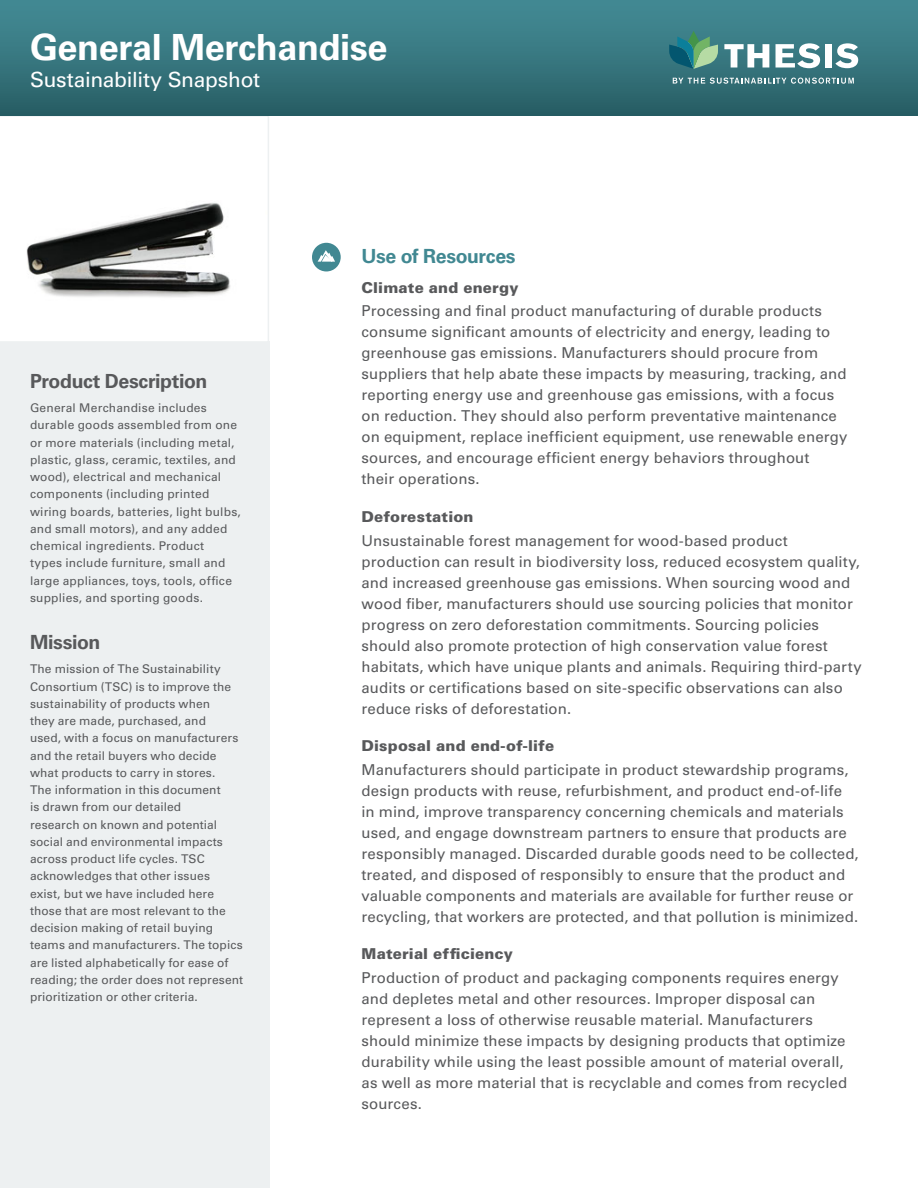
<style>
.page{position:relative;width:918px;height:1188px;background:#fff}
.page>*{position:absolute;margin:0;border:0;box-sizing:border-box;transform-origin:0 0}
.t1{font:700 36px "Univers LT Std";letter-spacing:-.01em;color:#fff}
.t2{font:21px "Univers LT Std";letter-spacing:-.015em;color:#fff}
.t3{font:700 19.5px "Univers LT Std";letter-spacing:-.02em;color:#58595b}
.t4{font:700 19.5px "Univers LT Std";letter-spacing:-.02em;color:#418892}
.t5{font:15px/21px "Univers LT Std";letter-spacing:.01em;color:#58595b}
.t6{font:900 15px "Univers LT Std";letter-spacing:.01em;color:#58595b}
.t7{font:12px/17.2px "Univers LT Std";letter-spacing:.01em;color:#58595b}
</style>
<div class="page">
<div style="left:0;top:342px;width:269px;height:846px;background:#edf0f1"></div>
<div style="left:312px;top:243px;width:29px;height:28px;background:#418892;border-radius:50%"></div>
<svg style="left:318px;top:250px;width:17px;height:12px"></svg>
<svg style="left:0;top:116px;width:269px;height:226px"></svg>
<div style="left:0;top:0;width:918px;height:116px;background:linear-gradient(to bottom,#458d97,#285f65)"></div>
<svg style="left:673px;top:78px;width:181px;height:6px"></svg>
<svg style="left:724px;top:44px;width:45px;height:24px"></svg>
<svg style="left:776px;top:43px;width:44px;height:25px"></svg>
<div style="left:825px;top:44px;width:6px;height:24px;background:#fff"></div>
<svg style="left:835px;top:43px;width:23px;height:25px"></svg>
<svg style="left:669px;top:31px;width:49px;height:38px;background:#478d82"></svg>
<h1 class="t1" style="left:30px;top:26px;width:359px">General Merchandise</h1>
<h2 class="t2" style="left:30px;top:67px;width:232px">Sustainability Snapshot</h2>
<h3 class="t3" style="left:30px;top:370px;width:179px">Product Description</h3>
<p class="t7" style="left:30px;top:399px;width:212px">General Merchandise includes durable goods assembled from one or more materials (including metal, plastic, glass, ceramic, textiles, and wood), electrical and mechanical components (including printed wiring boards, batteries, light bulbs, and small motors), and any added chemical ingredients. Product<br>types include furniture, small and large appliances, toys, tools, office supplies, and sporting goods.</p>
<h3 class="t3" style="left:30px;top:631px;width:72px">Mission</h3>
<p class="t7" style="left:30px;top:661px;width:215px">The mission of The Sustainability Consortium (TSC) is to improve the sustainability of products when<br>they are made, purchased, and<br>used, with a focus on manufacturers and the retail buyers who decide what products to carry in stores.<br>The information in this document<br>is drawn from our detailed<br>research on known and potential social and environmental impacts across product life cycles. TSC acknowledges that other issues exist, but we have included here those that are most relevant to the decision making of retail buying teams and manufacturers. The topics are listed alphabetically for ease of reading; the order does not represent prioritization or other criteria.</p>
<h3 class="t4" style="left:362px;top:244px;width:156px">Use of Resources</h3>
<p class="t6" style="left:362px;top:278px;width:159px">Climate and energy</p>
<p class="t5" style="left:362px;top:301px;width:488px">Processing and final product manufacturing of durable products consume significant amounts of electricity and energy, leading to greenhouse gas emissions. Manufacturers should procure from suppliers that help abate these impacts by measuring, tracking, and reporting energy use and greenhouse gas emissions, with a focus on reduction. They should also perform preventative maintenance on equipment, replace inefficient equipment, use renewable energy sources, and encourage efficient energy behaviors throughout<br>their operations.</p>
<p class="t6" style="left:362px;top:507px;width:114px">Deforestation</p>
<p class="t5" style="left:362px;top:530px;width:502px">Unsustainable forest management for wood-based product production can result in biodiversity loss, reduced ecosystem quality, and increased greenhouse gas emissions. When sourcing wood and wood fiber, manufacturers should use sourcing policies that monitor progress on zero deforestation commitments. Sourcing policies should also promote protection of high conservation value forest habitats, which have unique plants and animals. Requiring third-party audits or certifications based on site-specific observations can also reduce risks of deforestation.</p>
<p class="t6" style="left:362px;top:736px;width:194px">Disposal and end-of-life</p>
<p class="t5" style="left:362px;top:759px;width:499px">Manufacturers should participate in product stewardship programs, design products with reuse, refurbishment, and product end-of-life in mind, improve transparency concerning chemicals and materials used, and engage downstream partners to ensure that products are responsibly managed. Discarded durable goods need to be collected, treated, and disposed of responsibly to ensure that the product and valuable components and materials are available for further reuse or recycling, that workers are protected, and that pollution is minimized.</p>
<p class="t6" style="left:362px;top:945px;width:153px">Material efficiency</p>
<p class="t5" style="left:362px;top:967px;width:487px">Production of product and packaging components requires energy and depletes metal and other resources. Improper disposal can represent a loss of otherwise reusable material. Manufacturers should minimize these impacts by designing products that optimize durability while using the least possible amount of material overall, as well as more material that is recyclable and comes from recycled sources.</p>
</div>
